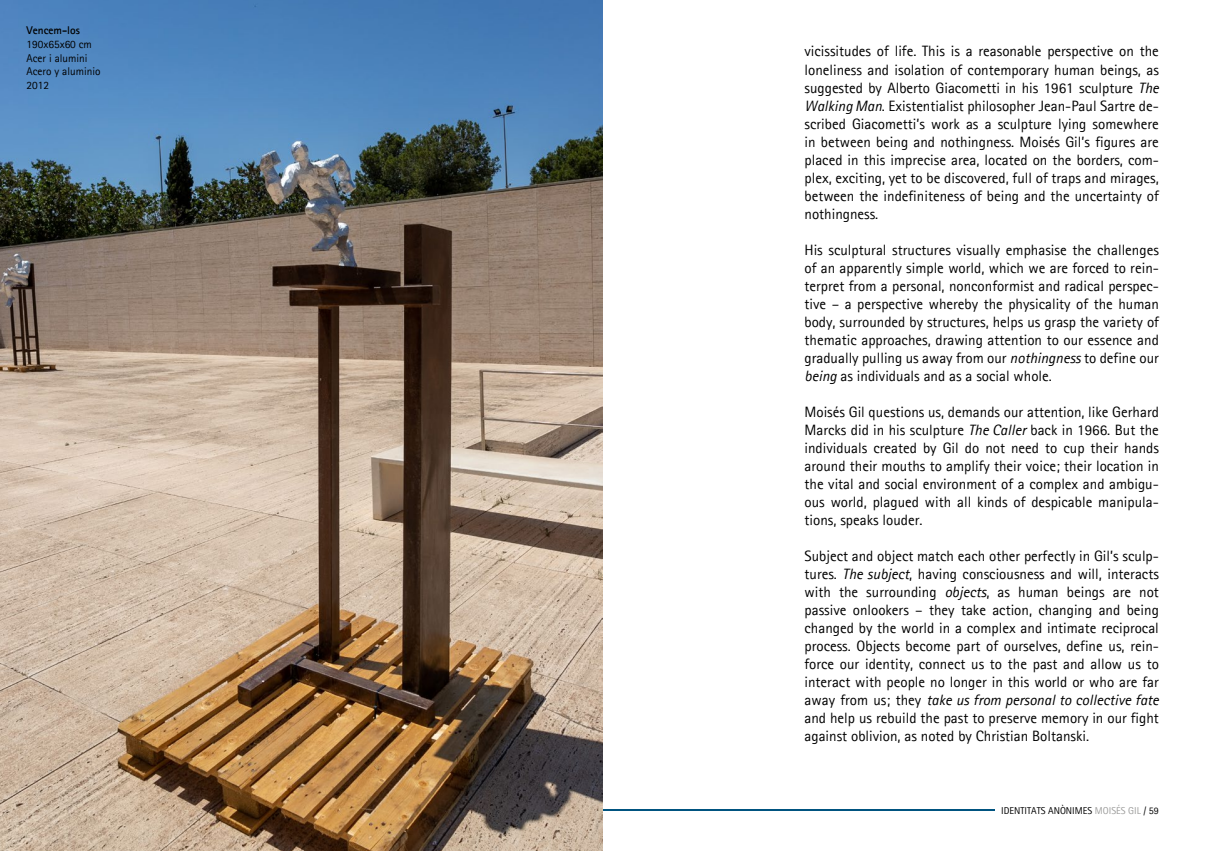
<style>
.page{position:relative;width:1205px;height:851px;background:#fff}
.page>*{position:absolute;margin:0;border:0;box-sizing:border-box;transform-origin:0 0}
.t1{font:15px/18px "Agfa Rotis Sans Serif";color:#000;text-align:justify}
.t2{font:11.25px/13.5px "Agfa Rotis Sans Serif";color:#000}
.t3{font:700 11.25px "Agfa Rotis Sans Serif";color:#000}
.t4{font:10px "Agfa Rotis Sans Serif";color:#000}
.s1{font-style:italic}
.s2{color:#9d9d9c}
</style>
<div class="page">
<hr style="left:602px;top:809px;width:393px;height:1px;background:#005480">
<img style="left:0;top:0;width:602px;height:850px">
<p class="t3" style="left:27px;top:24px;width:55px">Vencem-los</p>
<p class="t2" style="left:27px;top:37px;width:75px">190x65x60 cm<br>Acer i alumini<br>Acero y aluminio<br>2012</p>
<p class="t1" style="left:804px;top:42px;width:356px">vicissitudes of life. This is a reasonable perspective on the loneliness and isolation of contemporary human beings, as suggested by Alberto Giacometti in his 1961 sculpture <span class="s1">The Walking Man</span>. Existentialist philosopher Jean-Paul Sartre de&shy;scribed Giacometti’s work as a sculpture lying somewhere in between being and nothingness. Moisés Gil’s figures are placed in this imprecise area, located on the borders, com&shy;plex, exciting, yet to be discovered, full of traps and mirages, between the indefiniteness of being and the uncertainty of nothingness.</p>
<p class="t1" style="left:804px;top:240px;width:356px">His sculptural structures visually emphasise the challenges of an apparently simple world, which we are forced to rein&shy;terpret from a personal, nonconformist and radical perspec&shy;tive – a perspective whereby the physicality of the human body, surrounded by structures, helps us grasp the variety of thematic approaches, drawing attention to our essence and gradually pulling us away from our <span class="s1">nothingness</span> to define our <span class="s1">being</span> as individuals and as a social whole.</p>
<p class="t1" style="left:804px;top:402px;width:356px">Moisés Gil questions us, demands our attention, like Gerhard Marcks did in his sculpture <span class="s1">The Caller</span> back in 1966. But the individuals created by Gil do not need to cup their hands around their mouths to amplify their voice; their location in the vital and social environment of a complex and ambigu&shy;ous world, plagued with all kinds of despicable manipula&shy;tions, speaks louder.</p>
<p class="t1" style="left:804px;top:546px;width:356px">Subject and object match each other perfectly in Gil’s sculp&shy;tures. <span class="s1">The subject</span>, having consciousness and will, interacts with the surrounding <span class="s1">objects</span>, as human beings are not passive onlookers – they take action, changing and being changed by the world in a complex and intimate reciprocal process. Objects become part of ourselves, define us, rein&shy;force our identity, connect us to the past and allow us to interact with people no longer in this world or who are far away from us; they <span class="s1">take us from personal to collective fate </span>and help us rebuild the past to preserve memory in our fight against oblivion, as noted by Christian Boltanski.</p>
<p class="t4" style="left:1001px;top:804px;width:159px">IDENTITATS ANÒNIMES <span class="s2">MOISÉS GIL</span> / 59</p>
</div>
